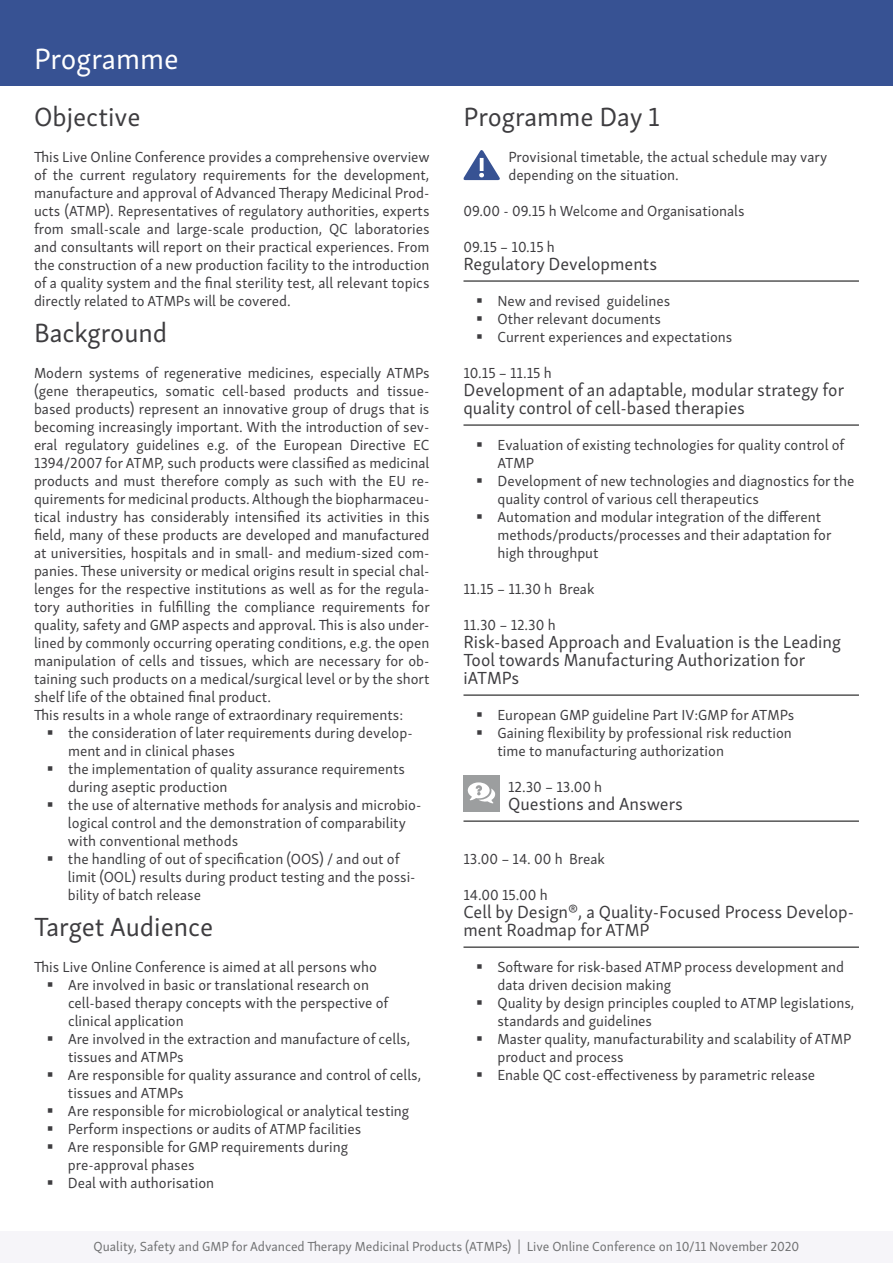
<style>
.page{position:relative;width:893px;height:1263px;background:#fff}
.page>*{position:absolute;margin:0;border:0;box-sizing:border-box;transform-origin:0 0}
.t1{font:30px "Skolar Sans Latn";color:#fff}
.t2{font:27px "Skolar Sans Latn";color:#3e3d40}
.t3{font:18px/18px "Skolar Sans Latn";color:#3e3d40}
.t4{font:15px/18px "Skolar Sans Latn";color:#3e3d40}
.t5{font:13.5px "Skolar Sans Latn";color:#707172}
</style>
<div class="page">
<div style="left:0;top:0;width:893px;height:85px;background:#375293"></div>
<hr style="left:463px;top:281px;width:396px;height:1px;background:#000">
<hr style="left:463px;top:425px;width:396px;height:1px;background:#000">
<hr style="left:463px;top:695px;width:396px;height:1px;background:#000">
<hr style="left:463px;top:821px;width:396px;height:1px;background:#000">
<hr style="left:463px;top:947px;width:396px;height:1px;background:#000">
<svg style="left:463px;top:150px;width:37px;height:30px"></svg>
<div style="left:463px;top:775px;width:37px;height:36px;background:#9c9e9f"></div>
<svg style="left:467px;top:782px;width:28px;height:21px"></svg>
<div style="left:0;top:1231px;width:893px;height:32px;background:#f6f5f9"></div>
<h1 class="t1" style="left:34px;top:36px;width:146px">Programme</h1>
<h2 class="t2" style="left:34px;top:96px;width:108px">Objective</h2>
<p class="t4" style="left:34px;top:147px;width:397px;text-align:justify">This Live Online Conference provides a comprehensive overview of the current regulatory requirements for the development, manufacture and approval of Advanced Therapy Medicinal Prod&shy;ucts (ATMP). Representatives of regulatory authorities, experts from small-scale and large-scale production, QC laboratories and consultants will report on their practical experiences. From the construction of a new production facility to the introduction of a quality system and the final sterility test, all relevant topics directly related to ATMPs will be covered.</p>
<h2 class="t2" style="left:34px;top:312px;width:135px">Background</h2>
<p class="t4" style="left:34px;top:363px;width:397px">Modern systems of regenerative medicines, especially ATMPs (gene therapeutics, somatic cell-based products and tissue&shy;based products) represent an innovative group of drugs that is becoming increasingly important. With the introduction of sev&shy;eral regulatory guidelines e.g. of the European Directive EC 1394/2007 for ATMP, such products were classified as medicinal products and must therefore comply as such with the EU re&shy;quirements for medicinal products. Although the biopharmaceu&shy;tical industry has considerably intensified its activities in this field, many of these products are developed and manufactured at universities, hospitals and in small- and medium-sized com&shy;panies. These university or medical origins result in special chal&shy;lenges for the respective institutions as well as for the regula&shy;tory authorities in fulfilling the compliance requirements for quality, safety and GMP aspects and approval. This is also under&shy;lined by commonly occurring operating conditions, e.g. the open manipulation of cells and tissues, which are necessary for ob&shy;taining such products on a medical/surgical level or by the short shelf life of the obtained final product.<br>This results in a whole range of extraordinary requirements:</p>
<p class="t4" style="left:68px;top:723px;width:355px">the consideration of later requirements during develop&shy;ment and in clinical phases<br>the implementation of quality assurance requirements during aseptic production<br>the use of alternative methods for analysis and microbio&shy;logical control and the demonstration of comparability with conventional methods<br>the handling of out of specification (OOS) / and out of limit (OOL) results during product testing and the possi&shy;bility of batch release</p>
<h2 class="t2" style="left:34px;top:906px;width:181px">Target Audience</h2>
<p class="t4" style="left:68px;top:957px;width:355px;text-indent:-34px">This Live Online Conference is aimed at all persons who<br>Are involved in basic or translational research on cell-based therapy concepts with the perspective of clinical application<br>Are involved in the extraction and manufacture of cells, tissues and ATMPs<br>Are responsible for quality assurance and control of cells, tissues and ATMPs<br>Are responsible for microbiological or analytical testing Perform inspections or audits of ATMP facilities<br>Are responsible for GMP requirements during pre-approval phases<br>Deal with authorisation</p>
<h2 class="t2" style="left:463px;top:96px;width:198px">Programme Day 1</h2>
<p class="t4" style="left:508px;top:147px;width:320px">Provisional timetable, the actual schedule may vary depending on the situation.</p>
<p class="t4" style="left:463px;top:201px;width:283px">09.00 - 09.15 h Welcome and Organisationals</p>
<p class="t4" style="left:463px;top:237px;width:93px">09.15 – 10.15 h</p>
<p class="t3" style="left:463px;top:253px;width:195px">Regulatory Developments</p>
<p class="t4" style="left:497px;top:291px;width:236px">New and revised guidelines<br>Other relevant documents<br>Current experiences and expectations</p>
<p class="t4" style="left:463px;top:363px;width:90px">10.15 – 11.15 h</p>
<p class="t3" style="left:463px;top:379px;width:382px">Development of an adaptable, modular strategy for quality control of cell-based therapies</p>
<p class="t4" style="left:497px;top:435px;width:358px">Evaluation of existing technologies for quality control of ATMP<br>Development of new technologies and diagnostics for the quality control of various cell therapeutics<br>Automation and modular integration of the different methods/products/processes and their adaptation for high throughput</p>
<p class="t4" style="left:463px;top:579px;width:133px">11.15 – 11.30 h Break</p>
<p class="t4" style="left:463px;top:615px;width:94px">11.30 – 12.30 h</p>
<p class="t3" style="left:463px;top:631px;width:379px">Risk-based Approach and Evaluation is the Leading<br>Tool towards Manufacturing Authorization for iATMPs</p>
<p class="t4" style="left:497px;top:705px;width:298px">European GMP guideline Part IV:GMP for ATMPs<br>Gaining flexibility by professional risk reduction time to manufacturing authorization</p>
<p class="t4" style="left:508px;top:777px;width:96px">12.30 – 13.00 h</p>
<p class="t3" style="left:508px;top:793px;width:176px">Questions and Answers</p>
<p class="t4" style="left:463px;top:849px;width:143px">13.00 – 14. 00 h Break</p>
<p class="t4" style="left:463px;top:885px;width:86px">14.00 15.00 h</p>
<p class="t3" style="left:463px;top:901px;width:392px">Cell by Design®, a Quality-Focused Process Develop&shy;ment Roadmap for ATMP</p>
<p class="t4" style="left:497px;top:957px;width:358px">Software for risk-based ATMP process development and data driven decision making<br>Quality by design principles coupled to ATMP legislations, standards and guidelines<br>Master quality, manufacturability and scalability of ATMP product and process<br>Enable QC cost-effectiveness by parametric release</p>
<p class="t5" style="left:94px;top:1236px;width:707px">Quality, Safety and GMP for Advanced Therapy Medicinal Products (ATMPs) | Live Online Conference on 10/11 November 2020</p>
</div>
